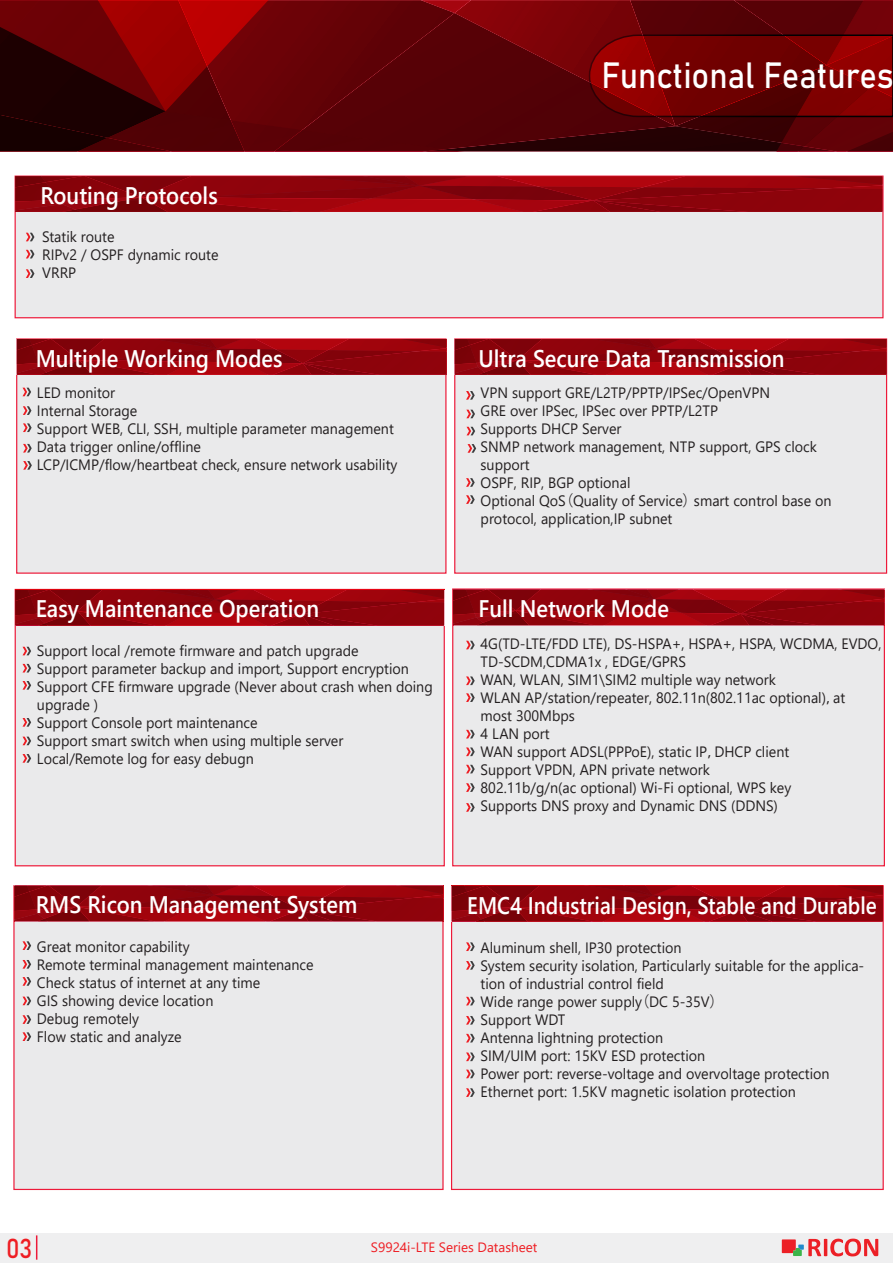
<style>
.page{position:relative;width:893px;height:1263px;background:#fff}
.page>*{position:absolute;margin:0;border:0;box-sizing:border-box;transform-origin:0 0}
.t1{font:36px "Bahnschrift";color:#fff;scale:.91 1}
.t2{font:27px "Bahnschrift";color:#ee1d23;scale:.91 1}
.t3{font:600 24px "Segoe UI";color:#fff;scale:.91 1}
.t4{font:600 24px "Segoe UI";color:#fff;scale:.86 1}
.t5{font:15px/18px "Segoe UI";color:#231f20;scale:.95 1}
.t6{font:13.5px "Segoe UI";color:#ee1d23}
.s1{font-family:"Koz Go Pr 6 N"}
</style>
<div class="page">
<svg style="left:0;top:0;width:893px;height:152px;background:#610104"></svg>
<div style="left:0;top:1233px;width:893px;height:30px;background:#efeff0"></div>
<svg style="left:36px;top:1235px;width:1px;height:25px"></svg>
<svg style="left:782px;top:1238px;width:96px;height:18px"></svg>
<div style="left:15px;top:176px;width:868px;height:142px;background:#eaeaeb;border:1px solid #ed1a3a"></div>
<svg style="left:15px;top:176px;width:868px;height:36px;background:#92030c"></svg>
<svg style="left:26px;top:233px;width:8px;height:8px"></svg>
<svg style="left:26px;top:250px;width:8px;height:8px"></svg>
<div style="left:15px;top:589px;width:430px;height:277px;background:#eaeaeb;border:1px solid #ed1a3a"></div>
<div style="left:451px;top:885px;width:433px;height:305px;background:#eaeaeb;border:1px solid #ed1a3a"></div>
<div style="left:16px;top:338px;width:430px;height:236px;background:#eaeaeb"></div>
<svg style="left:17px;top:339px;width:429px;height:36px;background:#93030c"></svg>
<svg style="left:23px;top:388px;width:8px;height:8px"></svg>
<svg style="left:23px;top:406px;width:8px;height:9px"></svg>
<svg style="left:23px;top:423px;width:9px;height:9px"></svg>
<svg style="left:23px;top:444px;width:9px;height:8px"></svg>
<svg style="left:23px;top:461px;width:9px;height:9px"></svg>
<svg style="left:452px;top:886px;width:431px;height:35px;background:#92030c"></svg>
<svg style="left:15px;top:590px;width:429px;height:36px;background:#93040c"></svg>
<svg style="left:23px;top:647px;width:8px;height:8px"></svg>
<svg style="left:23px;top:664px;width:8px;height:8px"></svg>
<svg style="left:23px;top:681px;width:8px;height:9px"></svg>
<svg style="left:466px;top:942px;width:9px;height:9px"></svg>
<svg style="left:466px;top:961px;width:9px;height:9px"></svg>
<svg style="left:23px;top:718px;width:8px;height:9px"></svg>
<svg style="left:23px;top:737px;width:8px;height:8px"></svg>
<svg style="left:23px;top:754px;width:8px;height:9px"></svg>
<div style="left:452px;top:588px;width:433px;height:278px;background:#eaeaeb;border:1px solid #ed1a3a"></div>
<svg style="left:453px;top:589px;width:432px;height:36px;background:#94040d"></svg>
<svg style="left:466px;top:641px;width:9px;height:8px"></svg>
<svg style="left:466px;top:730px;width:9px;height:8px"></svg>
<svg style="left:466px;top:676px;width:9px;height:9px"></svg>
<svg style="left:466px;top:693px;width:9px;height:9px"></svg>
<div style="left:454px;top:338px;width:433px;height:236px;background:#eaeaeb;border:1px solid #ed1a3a"></div>
<svg style="left:455px;top:339px;width:432px;height:36px;background:#93030c"></svg>
<svg style="left:466px;top:391px;width:9px;height:9px"></svg>
<svg style="left:466px;top:410px;width:9px;height:8px"></svg>
<svg style="left:467px;top:427px;width:8px;height:8px"></svg>
<svg style="left:468px;top:444px;width:8px;height:9px"></svg>
<div style="left:13px;top:885px;width:431px;height:305px;background:#eaeaeb;border:1px solid #ed1a3a"></div>
<svg style="left:14px;top:885px;width:429px;height:36px;background:#94050e"></svg>
<svg style="left:23px;top:941px;width:8px;height:9px"></svg>
<svg style="left:23px;top:960px;width:8px;height:9px"></svg>
<svg style="left:23px;top:977px;width:8px;height:9px"></svg>
<svg style="left:466px;top:997px;width:9px;height:8px"></svg>
<svg style="left:466px;top:1016px;width:9px;height:8px"></svg>
<svg style="left:466px;top:478px;width:9px;height:9px"></svg>
<svg style="left:466px;top:495px;width:9px;height:9px"></svg>
<svg style="left:466px;top:1034px;width:9px;height:8px"></svg>
<svg style="left:466px;top:1052px;width:9px;height:9px"></svg>
<svg style="left:466px;top:1069px;width:9px;height:9px"></svg>
<svg style="left:466px;top:1088px;width:9px;height:9px"></svg>
<svg style="left:23px;top:996px;width:8px;height:9px"></svg>
<svg style="left:23px;top:1015px;width:8px;height:9px"></svg>
<svg style="left:23px;top:1032px;width:8px;height:9px"></svg>
<svg style="left:466px;top:747px;width:9px;height:9px"></svg>
<svg style="left:466px;top:765px;width:9px;height:8px"></svg>
<svg style="left:466px;top:783px;width:9px;height:9px"></svg>
<svg style="left:466px;top:803px;width:9px;height:9px"></svg>
<svg style="left:26px;top:269px;width:8px;height:9px"></svg>
<h1 class="t1" style="left:601px;top:48px;width:323px">Functional Features</h1>
<h3 class="t3" style="left:41px;top:173px;width:196px">Routing Protocols</h3>
<p class="t5" style="left:42px;top:226px;width:187px">Statik route<br>RIPv2 / OSPF dynamic route<br>VRRP</p>
<h3 class="t3" style="left:36px;top:335px;width:273px">Multiple Working Modes</h3>
<p class="t5" style="left:37px;top:383px;width:381px">LED monitor<br>Internal Storage<br>Support WEB, CLI, SSH, multiple parameter management Data trigger online/offline<br>LCP/ICMP/flow/heartbeat check, ensure network usability</p>
<h3 class="t3" style="left:36px;top:586px;width:313px">Easy Maintenance Operation</h3>
<p class="t5" style="left:37px;top:640px;width:418px">Support local /remote firmware and patch upgrade<br>Support parameter backup and import, Support encryption Support CFE firmware upgrade (Never about crash when doing upgrade )<br>Support Console port maintenance<br>Support smart switch when using multiple server Local/Remote log for easy debugn</p>
<h3 class="t3" style="left:36px;top:882px;width:355px">RMS Ricon Management System</h3>
<p class="t5" style="left:37px;top:936px;width:293px">Great monitor capability<br>Remote terminal management maintenance<br>Check status of internet at any time<br>GIS showing device location<br>Debug remotely<br>Flow static and analyze</p>
<h3 class="t3" style="left:479px;top:335px;width:338px">Ultra Secure Data Transmission</h3>
<p class="t5" style="left:481px;top:383px;width:371px">VPN support GRE/L2TP/PPTP/IPSec/OpenVPN<br>GRE over IPSec, IPSec over PPTP/L2TP<br>Supports DHCP Server<br>SNMP network management, NTP support, GPS clock support<br>OSPF, RIP, BGP optional<br>Optional QoS<span class="s1">（</span>Quality of Service<span class="s1">）</span>smart control base on protocol, application,IP subnet</p>
<h3 class="t3" style="left:479px;top:586px;width:211px">Full Network Mode</h3>
<p class="t5" style="left:481px;top:634px;width:423px">4G(TD-LTE/FDD LTE), DS-HSPA+, HSPA+, HSPA, WCDMA, EVDO, TD-SCDM,CDMA1x , EDGE/GPRS<br>WAN, WLAN, SIM1\SIM2 multiple way network<br>WLAN AP/station/repeater, 802.11n(802.11ac optional)<span class="s1">，</span>at<br>most 300Mbps<br>4 LAN port<br>WAN support ADSL(PPPoE), static IP<span class="s1">，</span>DHCP client<br>Support VPDN, APN private network<br>802.11b/g/n(ac optional) Wi-Fi optional, WPS key<br>Supports DNS proxy and Dynamic DNS (DDNS)</p>
<h3 class="t4" style="left:467px;top:883px;width:478px">EMC4 Industrial Design, Stable and Durable</h3>
<p class="t5" style="left:481px;top:937px;width:405px">Aluminum shell, IP30 protection<br>System security isolation, Particularly suitable for the applica&shy;tion of industrial control field<br>Wide range power supply<span class="s1">（</span>DC 5-35V<span class="s1">）<br></span>Support WDT<br>Antenna lightning protection<br>SIM/UIM port: 15KV ESD protection<br>Power port: reverse-voltage and overvoltage protection Ethernet port: 1.5KV magnetic isolation protection</p>
<h2 class="t2" style="left:6px;top:1227px;width:31px">03</h2>
<p class="t6" style="left:371px;top:1235px;width:168px">S9924i-LTE Series Datasheet</p>
</div>
